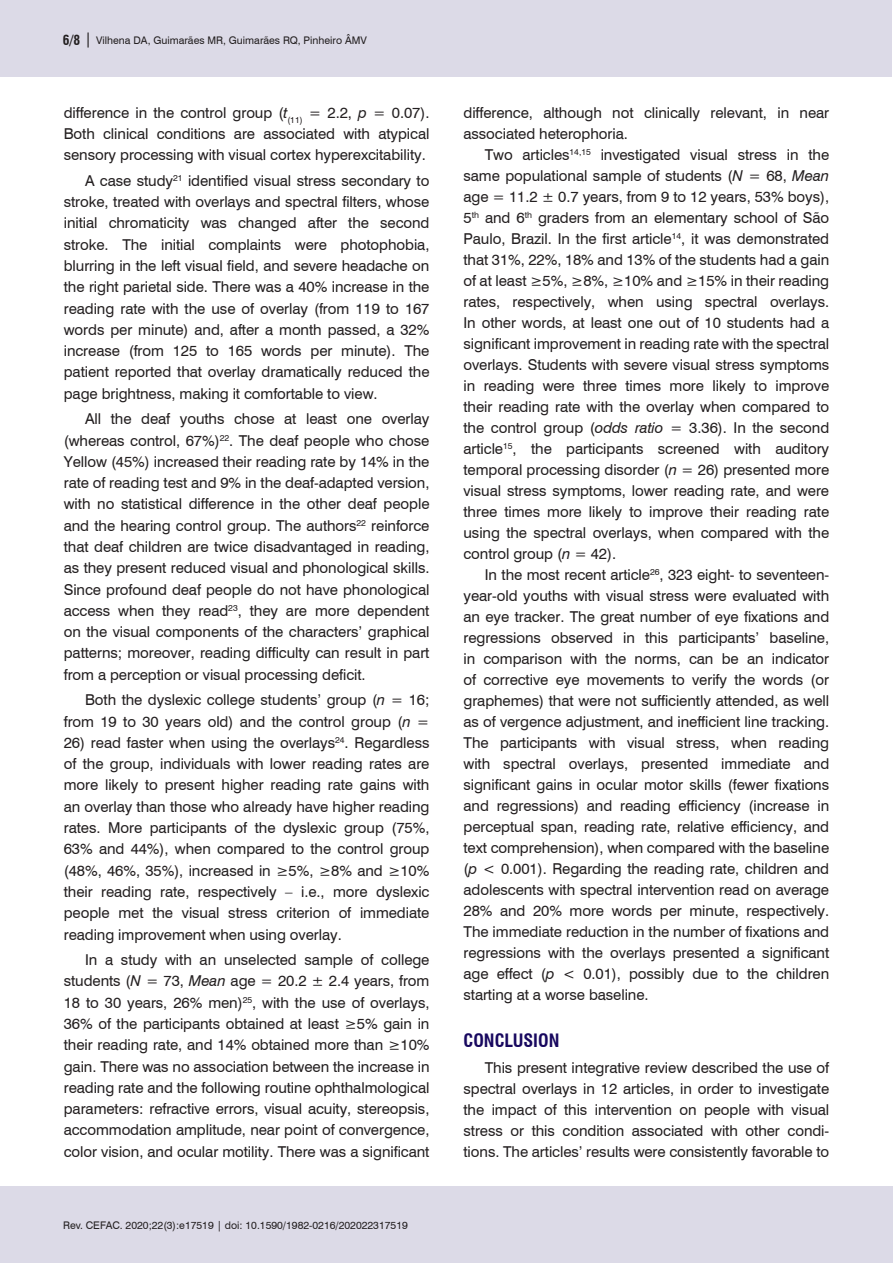
<style>
.page{position:relative;width:893px;height:1263px;background:#fff}
.page>*{position:absolute;margin:0;border:0;box-sizing:border-box;transform-origin:0 0}
.Nivel_1{font:700 condensed 18px "Swiss 721 BT";color:#18085f}
.Corpo_do_texto_INGL{font:15px/21px "Swiss 721 BT";letter-spacing:-.005em;color:#231f20;text-align:justify}
.t1{font:10.5px "Swiss 721 BT";color:#231f20}
.s1{font-weight:700;font-stretch:condensed;font-size:13.5px}
.s2{font-size:15px}
.s3{font-style:italic}
</style>
<div class="page">
<div style="left:0;top:1186px;width:892px;height:77px;background:#dcdae7"></div>
<div style="left:0;top:0;width:892px;height:77px;background:#dcdae7"></div>
<p class="t1" style="left:63px;top:33px;width:306px"><span class="s1">6/8</span> <span class="s2">|</span> Vilhena DA, Guimarães MR, Guimarães RQ, Pinheiro ÂMV</p>
<p class="Corpo_do_texto_INGL" style="left:64px;top:101px;width:367px">difference in the control group (<span class="s3">t</span><sub>(11)</sub> = 2.2, <span class="s3">p</span> = 0.07).<br>Both clinical conditions are associated with atypical sensory processing with visual cortex hyperexcitability.</p>
<p class="Corpo_do_texto_INGL" style="left:64px;top:169px;width:367px;text-indent:21px">A case study<sup>21</sup> identified visual stress secondary to stroke, treated with overlays and spectral filters, whose initial chromaticity was changed after the second stroke. The initial complaints were photophobia, blurring in the left visual field, and severe headache on the right parietal side. There was a 40% increase in the reading rate with the use of overlay (from 119 to 167 words per minute) and, after a month passed, a 32% increase (from 125 to 165 words per minute). The patient reported that overlay dramatically reduced the page brightness, making it comfortable to view.</p>
<p class="Corpo_do_texto_INGL" style="left:64px;top:408px;width:367px;text-indent:21px">All the deaf youths chose at least one overlay (whereas control, 67%)<sup>22</sup>. The deaf people who chose Yellow (45%) increased their reading rate by 14% in the rate of reading test and 9% in the deaf-adapted version, with no statistical difference in the other deaf people and the hearing control group. The authors<sup>22</sup> reinforce that deaf children are twice disadvantaged in reading, as they present reduced visual and phonological skills.<br>Since profound deaf people do not have phonological access when they read<sup>23</sup>, they are more dependent on the visual components of the characters’ graphical patterns; moreover, reading difficulty can result in part from a perception or visual processing deficit.</p>
<p class="Corpo_do_texto_INGL" style="left:64px;top:689px;width:367px;text-align:right">Both the dyslexic college students’ group (<span class="s3">n</span> = 16; from 19 to 30 years old) and the control group (<span class="s3">n</span> =</p>
<p class="Corpo_do_texto_INGL" style="left:64px;top:731px;width:367px">26) read faster when using the overlays<sup>24</sup>. Regardless of the group, individuals with lower reading rates are more likely to present higher reading rate gains with an overlay than those who already have higher reading rates. More participants of the dyslexic group (75%, 63% and 44%), when compared to the control group (48%, 46%, 35%), increased in ≥5%, ≥8% and ≥10% their reading rate, respectively – i.e., more dyslexic people met the visual stress criterion of immediate reading improvement when using overlay.</p>
<p class="Corpo_do_texto_INGL" style="left:64px;top:948px;width:367px;text-indent:21px">In a study with an unselected sample of college students (<span class="s3">N</span> = 73, <span class="s3">Mean</span> age = 20.2 ± 2.4 years, from 18 to 30 years, 26% men)<sup>25</sup>, with the use of overlays, 36% of the participants obtained at least ≥5% gain in their reading rate, and 14% obtained more than ≥10% gain. There was no association between the increase in reading rate and the following routine ophthalmological parameters: refractive errors, visual acuity, stereopsis, accommodation amplitude, near point of convergence, color vision, and ocular motility. There was a significant</p>
<p class="t1" style="left:63px;top:1218px;width:346px">Rev. CEFAC. 2020;22(3):e17519 | doi: 10.1590/1982-0216/202022317519</p>
<p class="Corpo_do_texto_INGL" style="left:463px;top:101px;width:367px">difference, although not clinically relevant, in near associated heterophoria.</p>
<p class="Corpo_do_texto_INGL" style="left:463px;top:143px;width:367px;text-indent:21px">Two articles<sup>14,15</sup> investigated visual stress in the same populational sample of students (<span class="s3">N</span> = 68, <span class="s3">Mean </span>age = 11.2 ± 0.7 years, from 9 to 12 years, 53% boys), 5<sup>th</sup> and 6<sup>th</sup> graders from an elementary school of São Paulo, Brazil. In the first article<sup>14</sup>, it was demonstrated that 31%, 22%, 18% and 13% of the students had a gain of at least ≥5%, ≥8%, ≥10% and ≥15% in their reading rates, respectively, when using spectral overlays.<br>In other words, at least one out of 10 students had a significant improvement in reading rate with the spectral overlays. Students with severe visual stress symptoms in reading were three times more likely to improve their reading rate with the overlay when compared to the control group (<span class="s3">odds ratio</span> = 3.36). In the second article<sup>15</sup>, the participants screened with auditory temporal processing disorder (<span class="s3">n</span> = 26) presented more visual stress symptoms, lower reading rate, and were three times more likely to improve their reading rate using the spectral overlays, when compared with the control group (<span class="s3">n</span> = 42).</p>
<p class="Corpo_do_texto_INGL" style="left:463px;top:564px;width:367px;text-indent:21px">In the most recent article<sup>26</sup>, 323 eight- to seventeen&shy;year-old youths with visual stress were evaluated with an eye tracker. The great number of eye fixations and regressions observed in this participants’ baseline, in comparison with the norms, can be an indicator of corrective eye movements to verify the words (or graphemes) that were not sufficiently attended, as well as of vergence adjustment, and inefficient line tracking.<br>The participants with visual stress, when reading with spectral overlays, presented immediate and significant gains in ocular motor skills (fewer fixations and regressions) and reading efficiency (increase in perceptual span, reading rate, relative efficiency, and text comprehension), when compared with the baseline (<span class="s3">p</span> &lt; 0.001). Regarding the reading rate, children and adolescents with spectral intervention read on average 28% and 20% more words per minute, respectively.<br>The immediate reduction in the number of fixations and regressions with the overlays presented a significant age effect (<span class="s3">p</span> &lt; 0.01), possibly due to the children starting at a worse baseline.</p>
<p class="Nivel_1" style="left:463px;top:1030px;width:97px">CONCLUSION</p>
<p class="Corpo_do_texto_INGL" style="left:463px;top:1056px;width:367px;text-indent:21px">This present integrative review described the use of spectral overlays in 12 articles, in order to investigate the impact of this intervention on people with visual stress or this condition associated with other condi&shy;tions. The articles’ results were consistently favorable to</p>
</div>
